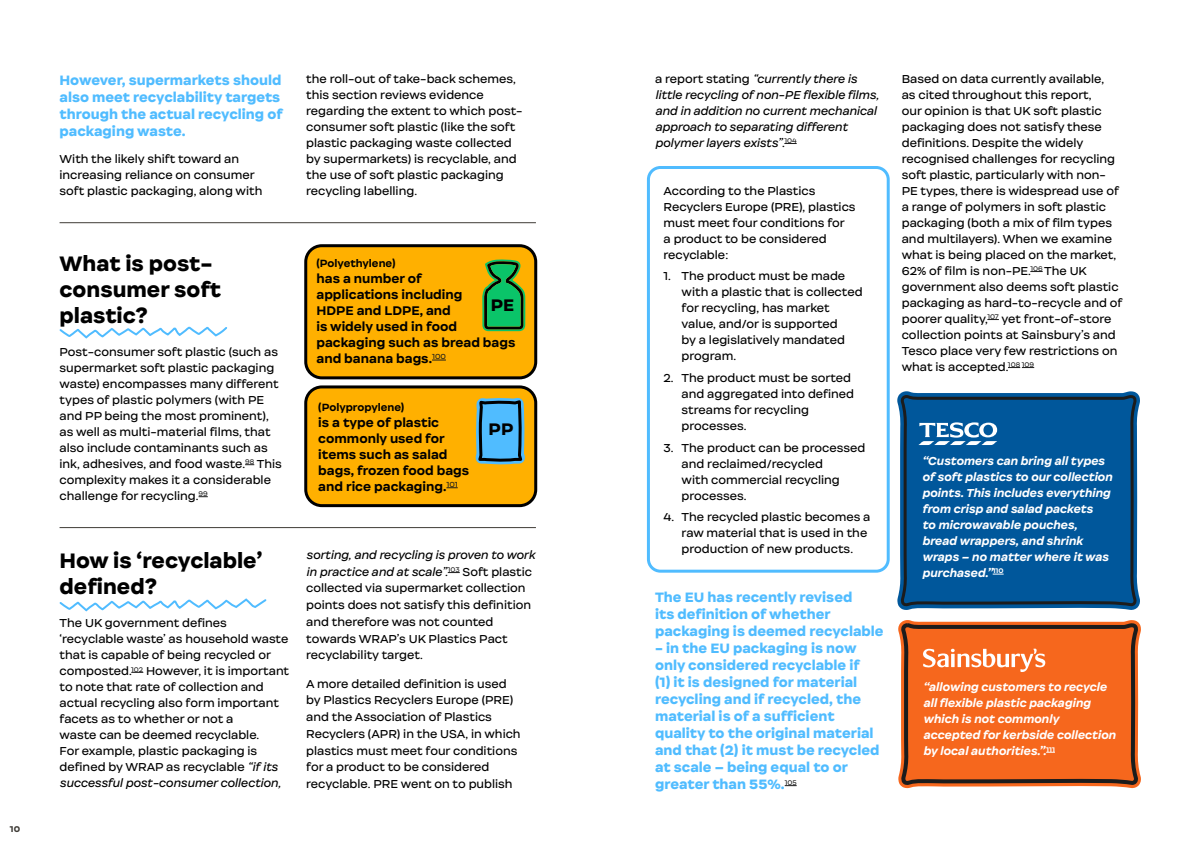
<style>
.page{position:relative;width:1191px;height:842px;background:#fff}
.page>*{position:absolute;margin:0;border:0;box-sizing:border-box;transform-origin:0 0}
.t1{font:900 20px/26px "Internacional";color:#000}
.Graphic_text{font:900 16px "Internacional";color:#000}
.Copy{font:900 13px/17px "Internacional";color:#50bcff}
.Graphic_text-2{font:700 12px/16px "Internacional";color:#000}
.Copy-2{font:11px/16px "Internacional";color:#000}
.Copy-3{font:italic 700 11px/16px "Internacional";color:#fff}
.Copy-4{font:italic 11px/16px "Internacional";color:#000}
.Graphic_text-3{font:700 10px "Internacional";color:#000}
.t2{font:900 8px "Internacional";color:#3f3c37}
.s1{font-style:italic}
.s2{font-style:normal}
</style>
<div class="page">
<div style="left:647px;top:166px;width:242px;height:407px;border:3px solid #50bcff;border-radius:12px"></div>
<div style="left:306px;top:246px;width:230px;height:132px;background:#ffb000;border-radius:16px"></div>
<div style="left:304px;top:244px;width:233px;height:135px;border:3px solid #000;border-radius:16px"></div>
<div style="left:306px;top:387px;width:230px;height:119px;background:#ffb000;border-radius:16px"></div>
<div style="left:304px;top:385px;width:233px;height:122px;border:3px solid #000;border-radius:16px"></div>
<svg style="left:898px;top:620px;width:243px;height:169px;background:#e4692a"></svg>
<svg style="left:889px;top:383px;width:251px;height:227px"></svg>
<svg style="left:898px;top:392px;width:241px;height:217px;background:#075796"></svg>
<svg style="left:482px;top:259px;width:43px;height:72px;background:#339d43"></svg>
<svg style="left:466px;top:360px;width:69px;height:123px"></svg>
<svg style="left:432px;top:360px;width:14px;height:1px"></svg>
<svg style="left:446px;top:488px;width:12px;height:1px"></svg>
<svg style="left:131px;top:672px;width:12px;height:1px"></svg>
<svg style="left:448px;top:572px;width:12px;height:1px"></svg>
<svg style="left:784px;top:143px;width:12px;height:1px"></svg>
<svg style="left:784px;top:785px;width:12px;height:1px"></svg>
<svg style="left:1030px;top:271px;width:12px;height:1px"></svg>
<svg style="left:987px;top:319px;width:12px;height:1px"></svg>
<svg style="left:1008px;top:367px;width:26px;height:1px"></svg>
<svg style="left:918px;top:422px;width:79px;height:23px"></svg>
<svg style="left:923px;top:649px;width:122px;height:23px"></svg>
<svg style="left:59px;top:326px;width:169px;height:13px"></svg>
<svg style="left:59px;top:598px;width:208px;height:14px"></svg>
<hr style="left:60px;top:222px;width:476px;height:1px;background:#3f3c37">
<hr style="left:60px;top:527px;width:476px;height:1px;background:#3f3c37">
<p class="t2" style="left:10px;top:824px;width:12px">10</p>
<p class="Copy" style="left:60px;top:71px;width:224px">However, supermarkets should also meet recyclability targets through the actual recycling of packaging waste.</p>
<p class="Copy-2" style="left:60px;top:151px;width:204px">With the likely shift toward an increasing reliance on consumer soft plastic packaging, along with</p>
<p class="Copy-2" style="left:306px;top:71px;width:218px">the roll-out of take-back schemes, this section reviews evidence regarding the extent to which post&shy;consumer soft plastic (like the soft plastic packaging waste collected by supermarkets) is recyclable, and the use of soft plastic packaging recycling labelling.</p>
<h3 class="t1" style="left:60px;top:250px;width:163px">What is post&shy;consumer soft plastic?</h3>
<p class="Copy-2" style="left:60px;top:344px;width:224px">Post-consumer soft plastic (such as supermarket soft plastic packaging waste) encompasses many different types of plastic polymers (with PE and PP being the most prominent), as well as multi-material films, that also include contaminants such as ink, adhesives, and food waste.<sup>98</sup> This complexity makes it a considerable challenge for recycling.<sup>99</sup></p>
<p class="Graphic_text-3" style="left:316px;top:257px;width:80px">(Polyethylene)</p>
<p class="Graphic_text-2" style="left:316px;top:271px;width:200px">has a number of<br>applications including<br>HDPE and LDPE, and<br>is widely used in food packaging such as bread bags and banana bags.<sup>100</sup></p>
<p class="Graphic_text" style="left:491px;top:294px;width:25px">PE</p>
<p class="Graphic_text-3" style="left:318px;top:401px;width:88px">(Polypropylene)</p>
<p class="Graphic_text-2" style="left:318px;top:415px;width:152px">is a type of plastic commonly used for items such as salad bags, frozen food bags and rice packaging.<sup>101</sup></p>
<p class="Graphic_text" style="left:488px;top:419px;width:26px">PP</p>
<h3 class="t1" style="left:60px;top:548px;width:204px">How is ‘recyclable’ defined?</h3>
<p class="Copy-2" style="left:60px;top:615px;width:231px">The UK government defines ‘recyclable waste’ as household waste that is capable of being recycled or composted.<sup>102</sup> However, it is important to note that rate of collection and actual recycling also form important facets as to whether or not a<br>waste can be deemed recyclable.<br>For example, plastic packaging is defined by WRAP as recyclable <span class="s1">“if its successful post-consumer collection,</span></p>
<p class="Copy-2" style="left:306px;top:546px;width:230px;line-height:16.8px"><span class="s1">sorting, and recycling is proven to work in practice and at scale”.</span><sup>103</sup> Soft plastic collected via supermarket collection points does not satisfy this definition and therefore was not counted towards WRAP’s UK Plastics Pact recyclability target.</p>
<p class="Copy-2" style="left:306px;top:675px;width:216px;line-height:16.8px">A more detailed definition is used by Plastics Recyclers Europe (PRE) and the Association of Plastics Recyclers (APR) in the USA, in which plastics must meet four conditions for a product to be considered recyclable. PRE went on to publish</p>
<p class="Copy-4" style="left:655px;top:71px;width:225px"><span class="s2">a report stating</span> “currently there is little recycling of non-PE flexible films, and in addition no current mechanical approach to separating different polymer layers exists”<span class="s2">.</span><sup>104</sup></p>
<p class="Copy-2" style="left:663px;top:183px;width:194px">According to the Plastics<br>Recyclers Europe (PRE), plastics must meet four conditions for<br>a product to be considered recyclable:</p>
<p class="Copy-2" style="left:681px;top:268px;width:183px;text-indent:-18px">1. The product must be made with a plastic that is collected for recycling, has market value, and/or is supported<br>by a legislatively mandated program.</p>
<p class="Copy-2" style="left:681px;top:370px;width:174px;text-indent:-18px">2. The product must be sorted and aggregated into defined streams for recycling processes.</p>
<p class="Copy-2" style="left:681px;top:440px;width:185px;text-indent:-18px">3. The product can be processed and reclaimed/recycled<br>with commercial recycling processes.</p>
<p class="Copy-2" style="left:681px;top:509px;width:190px;text-indent:-18px">4. The recycled plastic becomes a raw material that is used in the production of new products.</p>
<p class="Copy" style="left:655px;top:588px;width:230px">The EU has recently revised<br>its definition of whether packaging is deemed recyclable</p>
<p class="Copy" style="left:655px;top:639px;width:226px">- in the EU packaging is now only considered recyclable if<br>(1) it is designed for material recycling and if recycled, the material is of a sufficient quality to the original material and that (2) it must be recycled at scale – being equal to or greater than 55%.<sup>105</sup></p>
<p class="Copy-2" style="left:901px;top:71px;width:222px">Based on data currently available,<br>as cited throughout this report,<br>our opinion is that UK soft plastic packaging does not satisfy these definitions. Despite the widely recognised challenges for recycling soft plastic, particularly with non-PE types, there is widespread use of a range of polymers in soft plastic packaging (both a mix of film types and multilayers). When we examine what is being placed on the market, 62% of film is non-PE.<sup>106</sup> The UK government also deems soft plastic packaging as hard-to-recycle and of poorer quality,<sup>107</sup> yet front-of-store collection points at Sainsbury’s and Tesco place very few restrictions on what is accepted.<sup>108</sup> <sup>109</sup></p>
<p class="Copy-3" style="left:922px;top:453px;width:192px">“Customers can bring all types of soft plastics to our collection points. This includes everything from crisp and salad packets<br>to microwavable pouches, bread wrappers, and shrink wraps – no matter where it was purchased.”<sup>110</sup></p>
<p class="Copy-3" style="left:923px;top:679px;width:194px">“allowing customers to recycle all flexible plastic packaging which is not commonly accepted for kerbside collection by local authorities.”.<sup>111</sup></p>
</div>
